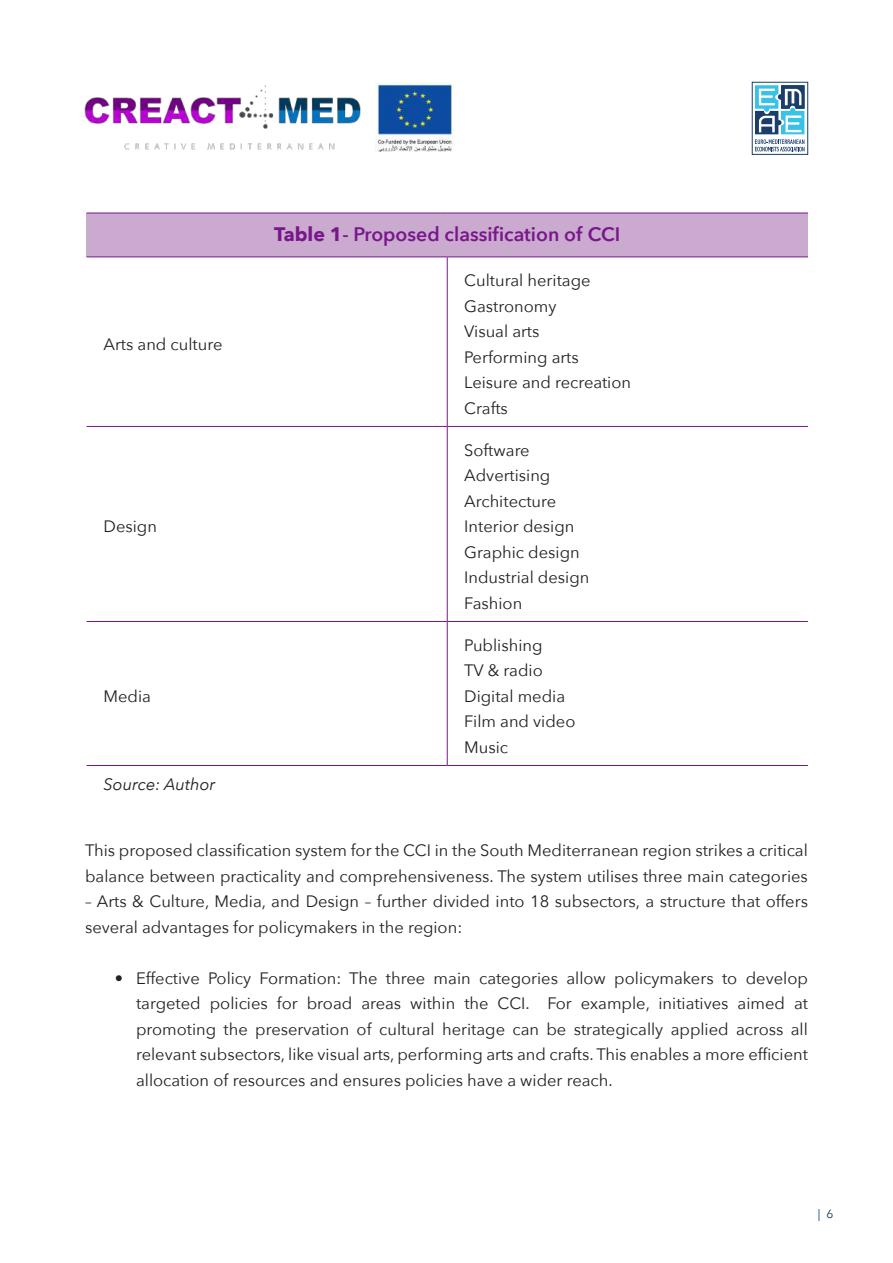
<style>
.page{position:relative;width:893px;height:1263px;background:#fff}
.page>*{position:absolute;margin:0;border:0;box-sizing:border-box;transform-origin:0 0}
.t1{font:600 19.5px "Avenir Next";color:#79178a}
.t2{font:16.5px/25.5px "Avenir Next";color:#231f20}
.t3{font:italic 16.5px "Avenir Next";color:#231f20}
.t4{font:12px "Avenir Next";color:#0a3b5c}
.s1{font-weight:700}
</style>
<div class="page">
<img style="left:84px;top:85px;width:292px;height:67px">
<img style="left:376px;top:82px;width:79px;height:70px">
<svg style="left:752px;top:82px;width:56px;height:73px"></svg>
<svg style="left:755px;top:85px;width:49px;height:66px"></svg>
<div style="left:87px;top:213px;width:721px;height:44px;background:#caabcf"></div>
<hr style="left:87px;top:256px;width:360px;height:1px;background:#79178a">
<hr style="left:447px;top:256px;width:361px;height:1px;background:#79178a">
<hr style="left:447px;top:257px;width:1px;height:169px;background:#79178a">
<hr style="left:87px;top:426px;width:360px;height:1px;background:#79178a">
<hr style="left:447px;top:426px;width:361px;height:1px;background:#79178a">
<hr style="left:447px;top:427px;width:1px;height:194px;background:#79178a">
<hr style="left:87px;top:621px;width:360px;height:1px;background:#79178a">
<hr style="left:447px;top:621px;width:361px;height:1px;background:#79178a">
<hr style="left:447px;top:622px;width:1px;height:143px;background:#79178a">
<hr style="left:87px;top:765px;width:360px;height:1px;background:#79178a">
<hr style="left:447px;top:765px;width:361px;height:1px;background:#79178a">
<hr style="left:87px;top:213px;width:360px;height:1px;background:#79178a">
<hr style="left:447px;top:213px;width:361px;height:1px;background:#79178a">
<p class="t2" style="left:104px;top:331px;width:120px">Arts and culture</p>
<p class="t2" style="left:104px;top:513px;width:55px">Design</p>
<p class="t2" style="left:104px;top:682px;width:49px">Media</p>
<p class="t3" style="left:104px;top:770px;width:113px">Source: Author</p>
<p class="t1" style="left:274px;top:218px;width:347px"><span class="s1">Table 1</span>- Proposed classification of CCI</p>
<p class="t2" style="left:464px;top:267px;width:168px">Cultural heritage<br>Gastronomy<br>Visual arts<br>Performing arts<br>Leisure and recreation<br>Crafts</p>
<p class="t2" style="left:464px;top:436px;width:127px">Software<br>Advertising<br>Architecture<br>Interior design<br>Graphic design<br>Industrial design<br>Fashion</p>
<p class="t2" style="left:464px;top:631px;width:113px">Publishing<br>TV &amp; radio<br>Digital media<br>Film and video<br>Music</p>
<p class="t2" style="left:85px;top:837px;width:724px">This proposed classification system for the CCI in the South Mediterranean region strikes a critical balance between practicality and comprehensiveness. The system utilises three main categories</p>
<p class="t2" style="left:85px;top:888px;width:724px">– Arts &amp; Culture, Media, and Design – further divided into 18 subsectors, a structure that offers several advantages for policymakers in the region:</p>
<p class="t2" style="left:136px;top:965px;width:673px;text-align:justify;text-indent:-21px">• Effective Policy Formation: The three main categories allow policymakers to develop targeted policies for broad areas within the CCI. For example, initiatives aimed at promoting the preservation of cultural heritage can be strategically applied across all relevant subsectors, like visual arts, performing arts and crafts. This enables a more efficient allocation of resources and ensures policies have a wider reach.</p>
<p class="t4" style="left:818px;top:1204px;width:17px">| 6</p>
</div>
